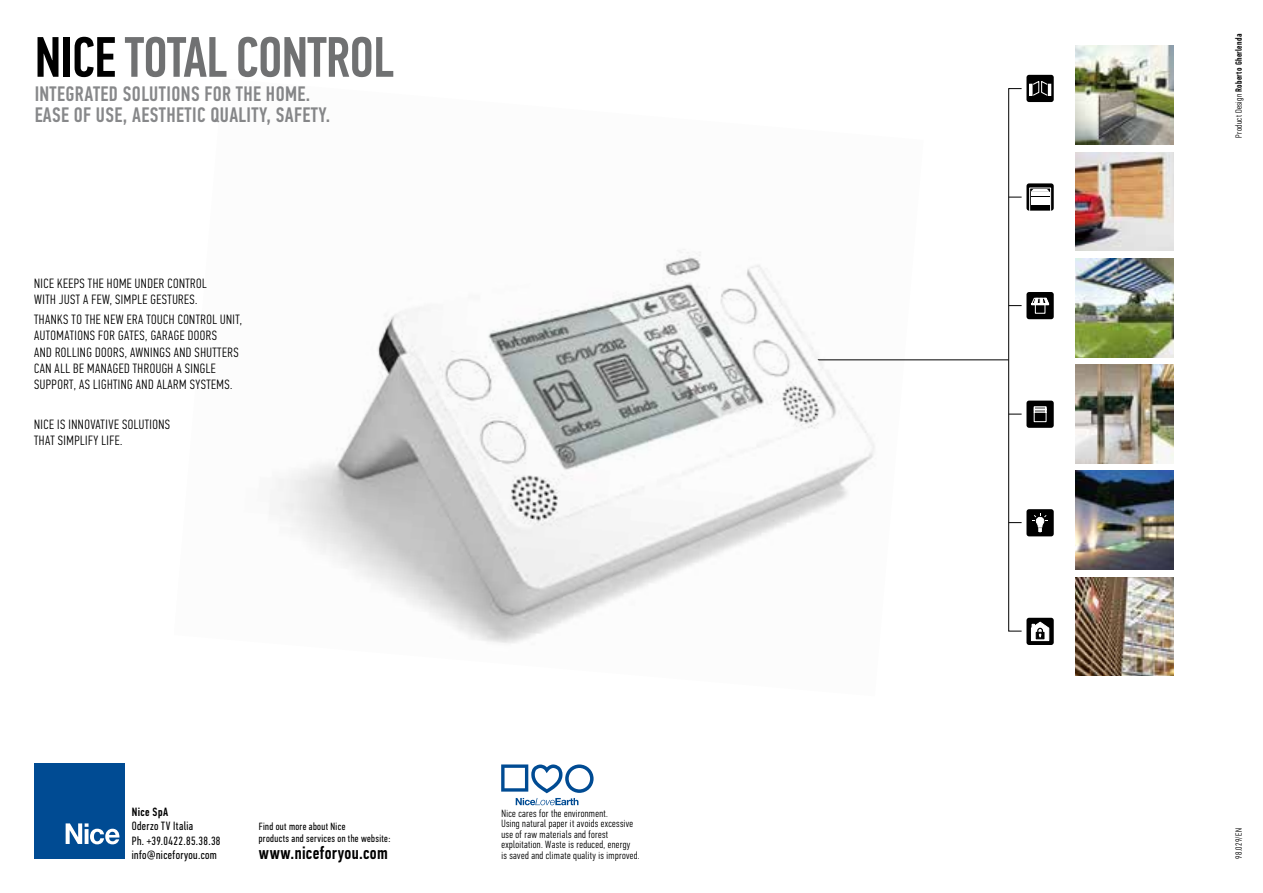
<style>
.page{position:relative;width:1263px;height:893px;background:#fff}
.page>*{position:absolute;margin:0;border:0;box-sizing:border-box;transform-origin:0 0}
.t1{font:500 57px "PF Din Text Comp Pro";letter-spacing:-.015em;color:#707172}
.t2{font:500 21px/21px "PF Din Text Comp Pro";letter-spacing:.02em;color:#87888a}
.t3{font:500 18px "PF Din Text Comp Pro";letter-spacing:.03em;color:#000}
.t4{font:300 13.5px/16.2px "PF Din Text Comp Pro";letter-spacing:.035em;color:#000}
.t5{font:12px/14.4px "PF Din Text Comp Pro";letter-spacing:.03em;color:#000}
.t6{font:500 12px "PF Din Text Comp Pro";color:#000}
.t7{font:300 10.5px/10.5px "PF Din Text Comp Pro";letter-spacing:.03em;color:#000}
.t8{font:10.5px/12.6px "PF Din Text Comp Pro";letter-spacing:.035em;color:#000}
.t9{font:500 9px "PF Din Text Comp Pro";letter-spacing:.03em;color:#000}
.t10{font:300 9px "PF Din Text Comp Pro";color:#000}
.s1{color:#000}
.s2{font-weight:300}
</style>
<div class="page">
<div style="left:1008px;top:88px;width:14px;height:543px;border:1px solid #000"></div>
<svg style="left:1009px;top:522px;width:12px;height:1px"></svg>
<svg style="left:1009px;top:414px;width:12px;height:1px"></svg>
<svg style="left:1009px;top:305px;width:12px;height:1px"></svg>
<svg style="left:1009px;top:197px;width:12px;height:1px"></svg>
<hr style="left:813px;top:359px;width:195px;height:1px;background:#000">
<div style="left:34px;top:764px;width:91px;height:95px;background:#004b93"></div>
<svg style="left:66px;top:823px;width:54px;height:21px"></svg>
<svg style="left:501px;top:764px;width:93px;height:41px"></svg>
<img style="left:1075px;top:46px;width:99px;height:98px">
<img style="left:1075px;top:152px;width:99px;height:99px">
<img style="left:1075px;top:258px;width:99px;height:99px">
<img style="left:1075px;top:365px;width:99px;height:98px">
<img style="left:1075px;top:577px;width:99px;height:99px">
<img style="left:1075px;top:471px;width:99px;height:99px">
<div style="left:1026px;top:75px;width:28px;height:27px;background:#000;border-radius:3px"></div>
<svg style="left:1029px;top:81px;width:22px;height:15px"></svg>
<svg style="left:1026px;top:183px;width:28px;height:28px"></svg>
<svg style="left:1031px;top:190px;width:18px;height:2px"></svg>
<hr style="left:1031px;top:197px;width:18px;height:4px;background:#fff">
<hr style="left:1031px;top:202px;width:18px;height:3px;background:#fff">
<hr style="left:1031px;top:193px;width:18px;height:3px;background:#fff">
<div style="left:1029px;top:188px;width:22px;height:23px;border:1px solid #fff"></div>
<div style="left:1026px;top:292px;width:28px;height:27px;background:#000;border-radius:3px"></div>
<div style="left:1035px;top:304px;width:10px;height:10px;border:1px solid #fff"></div>
<svg style="left:1031px;top:297px;width:19px;height:9px"></svg>
<div style="left:1026px;top:401px;width:28px;height:27px;background:#000;border-radius:3px"></div>
<svg style="left:1033px;top:406px;width:14px;height:17px"></svg>
<div style="left:1026px;top:509px;width:28px;height:27px;background:#000;border-radius:3px"></div>
<svg style="left:1032px;top:513px;width:16px;height:19px"></svg>
<div style="left:1026px;top:618px;width:28px;height:27px;background:#000;border-radius:3px"></div>
<svg style="left:1031px;top:621px;width:19px;height:20px"></svg>
<img style="left:277px;top:359px;width:646px;height:285px">
<img style="left:338px;top:249px;width:537px;height:370px">
<h1 class="t1" style="left:35px;top:24px;width:360px"><span class="s1">NICE</span> TOTAL CONTROL</h1>
<h2 class="t2" style="left:34px;top:83px;width:297px">INTEGRATED SOLUTIONS FOR THE HOME.<br>EASE OF USE, AESTHETIC QUALITY, SAFETY.</h2>
<p class="t4" style="left:34px;top:275px;width:174px">NICE KEEPS THE HOME UNDER CONTROL<br>WITH JUST A FEW, SI MPLE GESTURES.</p>
<p class="t4" style="left:34px;top:312px;width:209px">THANKS TO THE NEW ERA TOUCH CONTROL UNIT, AUTOMATIO NS FOR GATES, GARAGE DOO RS<br>AND ROLLING DOORS, AWNINGS AND SHUTTERS CAN ALL BE MANAGED THROUGH A SI NGLE<br>SUPPO RT, AS LIGHTING AND ALARM SYSTEMS.</p>
<p class="t4" style="left:34px;top:416px;width:137px">NICE IS INNOVATIVE SOLUTIONS<br>THAT SI MPLIFY LIFE.</p>
<p class="t6" style="left:132px;top:805px;width:38px">NICE SPA</p>
<p class="t5" style="left:132px;top:819px;width:90px">Oderzo TV Italia<br>Ph. +39.0422.85.38.38 info@niceforyou.com</p>
<p class="t8" style="left:259px;top:820px;width:133px">Find out more about Nice<br>products and services on the website:</p>
<h3 class="t3" style="left:259px;top:842px;width:130px">WWW.NICEFORYOU.COM</h3>
<p class="t7" style="left:501px;top:808px;width:140px">NICE CARES FOR THE ENVIRONMENT.<br>USING NATURAL PAPER IT AVOIDS EXCESSIVE USE OF RAW MATERIALS AND FOREST EXPLOITATION. WASTE IS REDUCED, ENERGY<br>IS SAVED AND CLIMATE QUALITY IS IMPROVED.</p>
<p class="t9" style="left:1233px;top:138px;width:105px;rotate:-90deg"><span class="s2">PRODUCT DESIGN</span> ROBERTO GHERLENDA</p>
<p class="t10" style="left:1233px;top:859px;width:32px;rotate:-90deg">98.029/EN</p>
</div>
